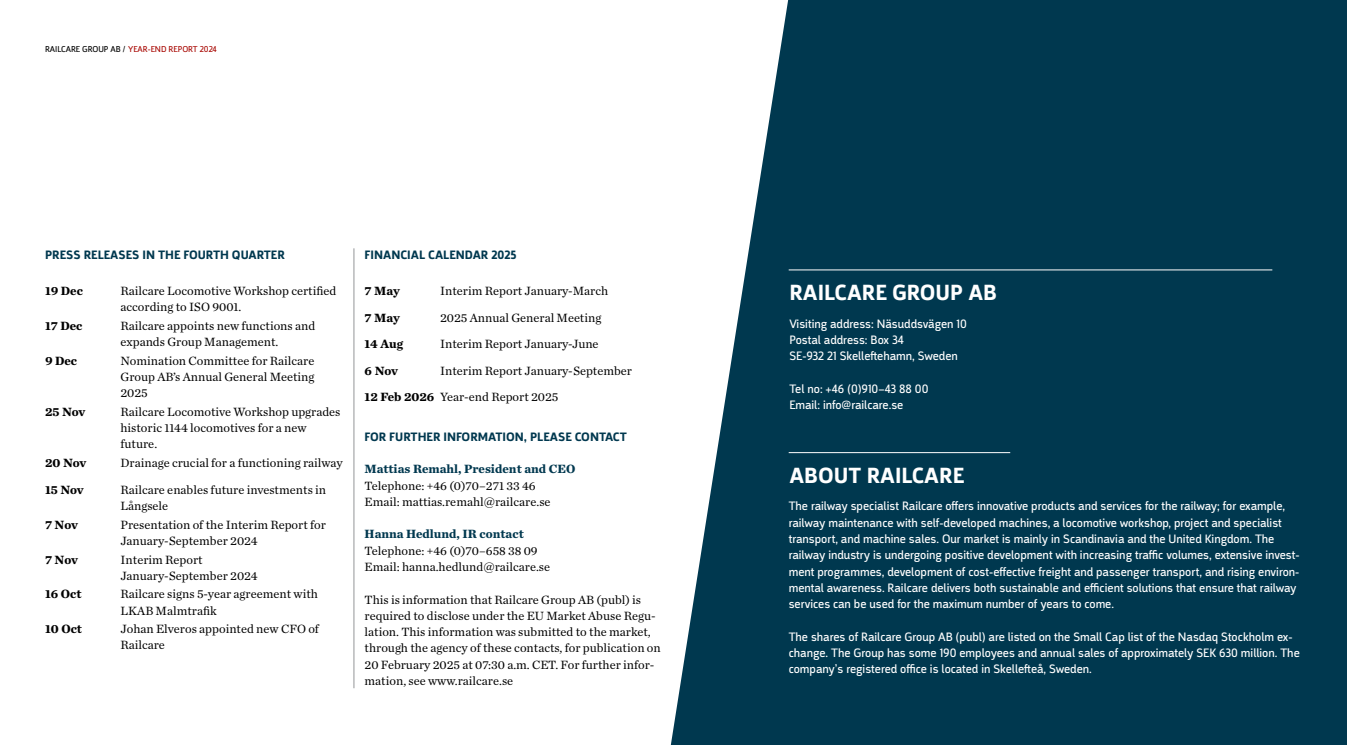
<style>
.page{position:relative;width:1347px;height:745px;background:#fff}
.page>*{position:absolute;margin:0;border:0;box-sizing:border-box;transform-origin:0 0}
.t1{font:700 22.5px "Argumentum";color:#fff}
.t2{font:12.5px/16.2px "Chronicle Text G1";color:#000}
.t3{font:12.5px/16.2px "Argumentum";color:#fff}
.t4{font:700 12.5px "Argumentum";color:#00384f}
.t5{font:700 12.5px "Chronicle Text G1";color:#000}
.t6{font:700 12.5px "Chronicle Text G1";color:#00384f}
.t7{font:8.75px "Argumentum";color:#a90a05}
.s1{color:#000}
.s2{font-weight:700}
</style>
<div class="page">
<hr style="left:354px;top:248px;width:1px;height:439px;background:#939598">
<svg style="left:671px;top:0;width:675px;height:744px;background:#194b60"></svg>
<hr style="left:788px;top:452px;width:222px;height:1px;background:#fff">
<hr style="left:788px;top:269px;width:484px;height:1px;background:#fff">
<p class="t7" style="left:45px;top:43px;width:173px"><span class="s1">RAILCARE GROUP AB /</span> YEAR-END REPORT 2024</p>
<p class="t4" style="left:45px;top:247px;width:241px">PRESS RELEASES IN THE FOURTH QUARTER</p>
<p class="t5" style="left:45px;top:280px;width:40px">19 Dec</p>
<p class="t2" style="left:120px;top:282px;width:217px">Railcare Locomotive Workshop certified according to ISO 9001.</p>
<p class="t5" style="left:45px;top:315px;width:39px">17 Dec</p>
<p class="t2" style="left:120px;top:316px;width:196px">Railcare appoints new functions and expands Group Management.</p>
<p class="t5" style="left:45px;top:350px;width:34px">9 Dec</p>
<p class="t2" style="left:120px;top:351px;width:195px;text-align:justify">Nomination Committee for Railcare Group AB’s Annual General Meeting 2025</p>
<p class="t5" style="left:45px;top:401px;width:42px">25 Nov</p>
<p class="t2" style="left:120px;top:402px;width:221px">Railcare Locomotive Workshop upgrades historic 1144 locomotives for a new future.</p>
<p class="t5" style="left:45px;top:452px;width:43px">20 Nov</p>
<p class="t2" style="left:120px;top:453px;width:223px">Drainage crucial for a functioning railway</p>
<p class="t5" style="left:45px;top:479px;width:40px">15 Nov</p>
<p class="t2" style="left:120px;top:480px;width:207px">Railcare enables future investments in<br>Långsele</p>
<p class="t5" style="left:45px;top:514px;width:34px">7 Nov</p>
<p class="t2" style="left:120px;top:515px;width:207px">Presentation of the Interim Report for<br>January-September 2024</p>
<p class="t5" style="left:45px;top:549px;width:34px">7 Nov</p>
<p class="t2" style="left:120px;top:550px;width:139px">Interim Report<br>January-September 2024</p>
<p class="t5" style="left:45px;top:583px;width:38px">16 Oct</p>
<p class="t2" style="left:120px;top:585px;width:199px">Railcare signs 5-year agreement with<br>LKAB Malmtrafik</p>
<p class="t5" style="left:45px;top:618px;width:39px">10 Oct</p>
<p class="t2" style="left:120px;top:619px;width:200px">Johan Elveros appointed new CFO of<br>Railcare</p>
<p class="t4" style="left:364px;top:247px;width:154px">FINANCIAL CALENDAR 2025</p>
<p class="t5" style="left:364px;top:280px;width:37px">7 May</p>
<p class="t2" style="left:440px;top:282px;width:170px">Interim Report January-March</p>
<p class="t5" style="left:364px;top:307px;width:37px">7 May</p>
<p class="t2" style="left:440px;top:308px;width:163px">2025 Annual General Meeting</p>
<p class="t5" style="left:364px;top:333px;width:40px">14 Aug</p>
<p class="t2" style="left:440px;top:335px;width:160px">Interim Report January-June</p>
<p class="t5" style="left:364px;top:360px;width:35px">6 Nov</p>
<p class="t2" style="left:364px;top:356px;width:269px;line-height:26.5px;text-indent:75px">Interim Report January-September<br><span class="s2">12 Feb 2026</span> Year-end Report 2025</p>
<p class="t4" style="left:364px;top:429px;width:264px">FOR FURTHER INFORMATION, PLEASE CONTACT</p>
<p class="t6" style="left:364px;top:459px;width:212px">Mattias Remahl, President and CEO</p>
<p class="t2" style="left:364px;top:476px;width:187px">Telephone: +46 (0)70–271 33 46<br>Email: mattias.remahl@railcare.se</p>
<p class="t6" style="left:364px;top:524px;width:161px">Hanna Hedlund, IR contact</p>
<p class="t2" style="left:364px;top:541px;width:187px">Telephone: +46 (0)70–658 38 09<br>Email: hanna.hedlund@railcare.se</p>
<p class="t2" style="left:364px;top:590px;width:298px">This is information that Railcare Group AB (publ) is required to disclose under the EU Market Abuse Regu&shy;lation. This information was submitted to the market, through the agency of these contacts, for publication on 20 February 2025 at 07:30 a.m. CET. For further infor&shy;mation, see www.railcare.se</p>
<h1 class="t1" style="left:789px;top:278px;width:209px">RAILCARE GROUP AB</h1>
<p class="t3" style="left:789px;top:315px;width:179px">Visiting address: Näsuddsvägen 10<br>Postal address: Box 34<br>SE-932 21 Skelleftehamn, Sweden</p>
<p class="t3" style="left:789px;top:380px;width:141px">Tel no: +46 (0)910–43 88 00<br>Email: info@railcare.se</p>
<h1 class="t1" style="left:789px;top:461px;width:176px">ABOUT RAILCARE</h1>
<p class="t3" style="left:788px;top:498px;width:512px">The railway specialist Railcare offers innovative products and services for the railway; for example, railway maintenance with self-developed machines, a locomotive workshop, project and specialist transport, and machine sales. Our market is mainly in Scandinavia and the United Kingdom. The railway industry is undergoing positive development with increasing traffic volumes, extensive invest&shy;ment programmes, development of cost-effective freight and passenger transport, and rising environ&shy;mental awareness. Railcare delivers both sustainable and efficient solutions that ensure that railway services can be used for the maximum number of years to come.</p>
<p class="t3" style="left:788px;top:628px;width:512px">The shares of Railcare Group AB (publ) are listed on the Small Cap list of the Nasdaq Stockholm ex&shy;change. The Group has some 190 employees and annual sales of approximately SEK 630 million. The company’s registered office is located in Skellefteå, Sweden.</p>
</div>
